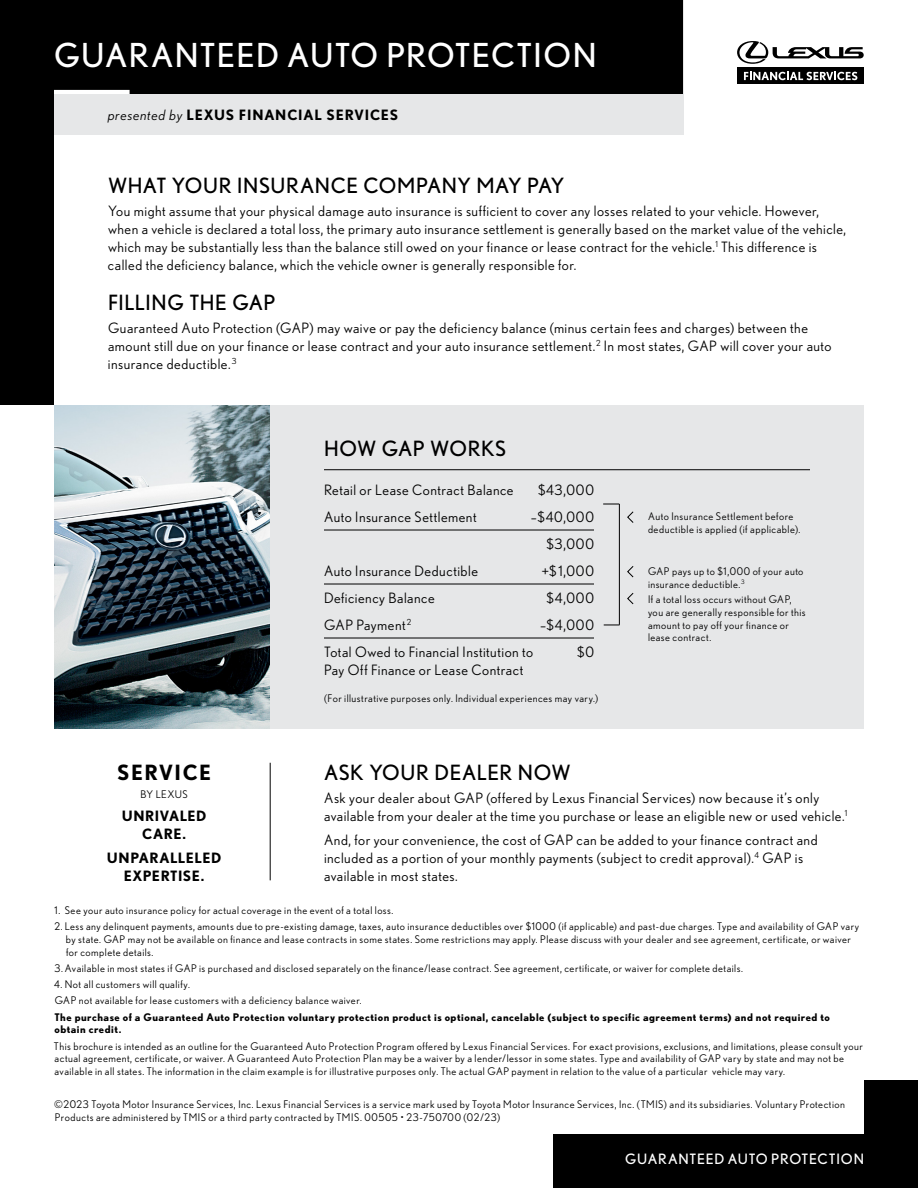
<style>
.page{position:relative;width:918px;height:1188px;background:#fff}
.page>*{position:absolute;margin:0;border:0;box-sizing:border-box;transform-origin:0 0}
.t1{font:33px "Nobel";letter-spacing:.035em;color:#fff}
.t2{font:21px "Nobel";letter-spacing:.025em;color:#000}
.t3{font:700 21px "Nobel";letter-spacing:.07em;color:#000}
.t4{font:14.25px/18px "Nobel";letter-spacing:.035em;color:#000}
.t5{font:700 14.25px/18px "Nobel";letter-spacing:.04em;color:#000;text-align:center}
.t6{font:14.25px "Nobel";letter-spacing:.05em;color:#fff}
.t7{font:10.5px/12.8px "Nobel";letter-spacing:.045em;color:#000}
.t8{font:700 10.5px/16.2px "Nobel";letter-spacing:.05em;color:#000}
.s1{font-weight:400;font-style:italic}
.s2{font-weight:400}
.s3{font-weight:700}
</style>
<div class="page">
<div style="left:554px;top:1080px;width:364px;height:108px;background:#000"></div>
<div style="left:0;top:874px;width:864px;height:260px;background:#fff"></div>
<div style="left:0;top:0;width:683px;height:405px;background:#000"></div>
<div style="left:54px;top:94px;width:864px;height:311px;background:#fff"></div>
<hr style="left:54px;top:90px;width:76px;height:4px;background:#fff">
<div style="left:270px;top:405px;width:594px;height:324px;background:#e6e7e8"></div>
<div style="left:737px;top:68px;width:127px;height:16px;background:#000"></div>
<svg style="left:737px;top:41px;width:127px;height:23px"></svg>
<svg style="left:744px;top:72px;width:113px;height:8px"></svg>
<img style="left:54px;top:405px;width:216px;height:324px">
<div style="left:54px;top:94px;width:629px;height:41px;background:#e6e7e8"></div>
<svg style="left:627px;top:593px;width:7px;height:11px"></svg>
<svg style="left:627px;top:566px;width:7px;height:12px"></svg>
<svg style="left:627px;top:511px;width:7px;height:12px"></svg>
<hr style="left:324px;top:469px;width:486px;height:1px;background:#000">
<hr style="left:324px;top:530px;width:270px;height:1px;background:#000">
<hr style="left:324px;top:584px;width:270px;height:1px;background:#000">
<hr style="left:324px;top:638px;width:270px;height:1px;background:#000">
<svg style="left:603px;top:504px;width:16px;height:1px"></svg>
<hr style="left:619px;top:504px;width:1px;height:121px;background:#000">
<svg style="left:604px;top:625px;width:16px;height:1px"></svg>
<hr style="left:270px;top:763px;width:1px;height:117px;background:#000">
<h1 class="t1" style="left:54px;top:36px;width:544px">GUARANTEED AUTO PROTECTION</h1>
<h2 class="t5" style="left:108px;top:105px;width:292px"><span class="s1">presented by</span> LEXUS FINANCIAL SERVICES</h2>
<h3 class="t2" style="left:108px;top:173px;width:458px">WHAT YOUR INSURANCE COMPANY MAY PAY</h3>
<p class="t4" style="left:108px;top:202px;width:740px">You might assume that your physical damage auto insurance is sufficient to cover any losses related to your vehicle. However, when a vehicle is declared a total loss, the primary auto insurance settlement is generally based on the market value of the vehicle, which may be substantially less than the balance still owed on your finance or lease contract for the vehicle.<sup>1</sup> This difference is called the deficiency balance, which the vehicle owner is generally responsible for.</p>
<h4 class="t2" style="left:108px;top:290px;width:169px">FILLING THE GAP</h4>
<p class="t4" style="left:108px;top:319px;width:725px">Guaranteed Auto Protection (GAP) may waive or pay the deficiency balance (minus certain fees and charges) between the amount still due on your finance or lease contract and your auto insurance settlement.<sup>2</sup> In most states, GAP will cover your auto insurance deductible.<sup>3</sup></p>
<p class="t3" style="left:117px;top:760px;width:95px">SERVICE</p>
<p class="t7" style="left:140px;top:787px;width:49px">BY LEXUS</p>
<p class="t5" style="left:122px;top:807px;width:86px">UNRIVALED<br>CARE.</p>
<p class="t5" style="left:107px;top:848px;width:116px">UNPARALLELED<br>EXPERTISE.</p>
<h5 class="t2" style="left:324px;top:436px;width:184px">HOW GAP WORKS</h5>
<p class="t4" style="left:324px;top:481px;width:191px">Retail or Lease Contract Balance</p>
<p class="t4" style="left:538px;top:481px;width:57px">$43,000</p>
<p class="t4" style="left:324px;top:508px;width:154px">Auto Insurance Settlement</p>
<p class="t4" style="left:531px;top:508px;width:65px">–$40,000</p>
<p class="t7" style="left:648px;top:510px;width:154px">Auto Insurance Settlement before deductible is applied (if applicable).</p>
<p class="t4" style="left:546px;top:535px;width:49px">$3,000</p>
<p class="t4" style="left:324px;top:562px;width:156px">Auto Insurance Deductible</p>
<p class="t4" style="left:542px;top:562px;width:54px">+$1,000</p>
<p class="t7" style="left:648px;top:565px;width:157px">GAP pays up to $1,000 of your auto insurance deductible.<sup>3</sup></p>
<p class="t4" style="left:324px;top:589px;width:112px">Deficiency Balance</p>
<p class="t4" style="left:547px;top:589px;width:49px">$4,000</p>
<p class="t7" style="left:648px;top:593px;width:159px">If a total loss occurs without GAP, you are generally responsible for this</p>
<p class="t4" style="left:324px;top:616px;width:89px">GAP Payment<sup>2</sup></p>
<p class="t4" style="left:540px;top:616px;width:55px">–$4,000</p>
<p class="t7" style="left:648px;top:618px;width:142px">amount to pay off your finance or lease contract.</p>
<p class="t4" style="left:324px;top:643px;width:211px">Total Owed to Financial Institution to</p>
<p class="t4" style="left:577px;top:643px;width:18px">$0</p>
<p class="t4" style="left:324px;top:661px;width:201px">Pay Off Finance or Lease Contract</p>
<p class="t7" style="left:324px;top:692px;width:276px">(For illustrative purposes only. Individual experiences may vary.)</p>
<h6 class="t2" style="left:324px;top:760px;width:248px">ASK YOUR DEALER NOW</h6>
<p class="t4" style="left:324px;top:789px;width:525px">Ask your dealer about GAP (offered by Lexus Financial Services) now because it’s only available from your dealer at the time you purchase or lease an eligible new or used vehicle.<sup>1</sup></p>
<p class="t4" style="left:324px;top:830px;width:495px">And, for your convenience, the cost of GAP can be added to your finance contract and included as a portion of your monthly payments (subject to credit approval).<sup>4</sup> GAP is available in most states.</p>
<p class="t7" style="left:55px;top:904px;width:340px">1. See your auto insurance policy for actual coverage in the event of a total loss.</p>
<p class="t7" style="left:66px;top:920px;width:795px;text-indent:-11px">2. Less any delinquent payments, amounts due to pre-existing damage, taxes, auto insurance deductibles over $1000 (if applicable) and past-due charges. Type and availability of GAP vary by state. GAP may not be available on finance and lease contracts in some states. Some restrictions may apply. Please discuss with your dealer and see agreement, certificate, or waiver for complete details.</p>
<p class="t7" style="left:55px;top:962px;width:690px">3. Available in most states if GAP is purchased and disclosed separately on the finance/lease contract. See agreement, certificate, or waiver for complete details.</p>
<p class="t8" style="left:54px;top:976px;width:777px"><span class="s2">4. Not all customers will qualify.<br>GAP not available for lease customers with a deficiency balance waiver.<br></span>The purchase of a Guaranteed Auto Protection voluntary protection product is optional, cancelable (subject to specific agreement terms) and not required to</p>
<p class="t7" style="left:54px;top:1022px;width:810px;line-height:16.2px"><span class="s3">obtain credit.<br></span>This brochure is intended as an outline for the Guaranteed Auto Protection Program offered by Lexus Financial Services. For exact provisions, exclusions, and limitations, please consult your</p>
<p class="t7" style="left:55px;top:1052px;width:791px">actual agreement, certificate, or waiver. A Guaranteed Auto Protection Plan may be a waiver by a lender/lessor in some states. Type and availability of GAP vary by state and may not be available in all states. The information in the claim example is for illustrative purposes only. The actual GAP payment in relation to the value of a particular vehicle may vary.</p>
<p class="t7" style="left:54px;top:1098px;width:792px">©2023 Toyota Motor Insurance Services, Inc. Lexus Financial Services is a service mark used by Toyota Motor Insurance Services, Inc. (TMIS) and its subsidiaries. Voluntary Protection<br>Products are administered by TMIS or a third party contracted by TMIS. 00505 • 23-750700 (02/23)</p>
<p class="t6" style="left:625px;top:1151px;width:240px">GUARANTEED AUTO PROTECTION</p>
</div>
